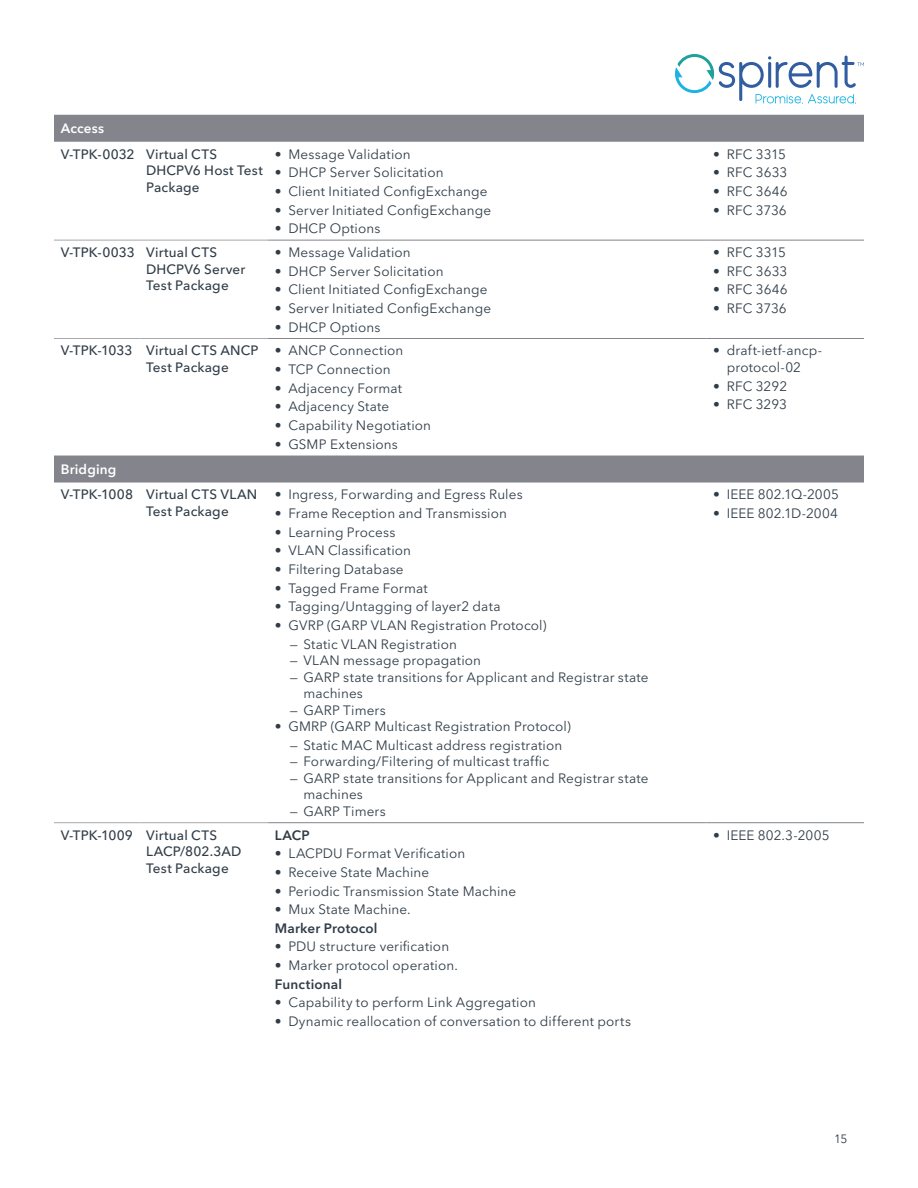
<style>
.page{position:relative;width:918px;height:1188px;background:#fff}
.page>*{position:absolute;margin:0;border:0;box-sizing:border-box;transform-origin:0 0}
.t1{font:13.5px/16.5px "Avenir Next LT Pro";letter-spacing:.01em;color:#303d48}
.t2{font:500 13.5px/16.5px "Avenir Next LT Pro";letter-spacing:.015em;color:#303d48}
.t3{font:600 13.5px "Avenir Next LT Pro";letter-spacing:.015em;color:#303d48}
.t4{font:600 13.5px "Avenir Next LT Pro";letter-spacing:.015em;color:#fff}
.t5{font:12px "Avenir Next LT Pro";color:#303d48}
</style>
<div class="page">
<svg style="left:675px;top:54px;width:189px;height:50px"></svg>
<svg style="left:54px;top:115px;width:810px;height:368px"></svg>
<hr style="left:54px;top:240px;width:85px;height:1px;background:#a8a7ab">
<hr style="left:139px;top:240px;width:129px;height:1px;background:#a8a7ab">
<hr style="left:54px;top:338px;width:85px;height:1px;background:#a8a7ab">
<hr style="left:139px;top:338px;width:129px;height:1px;background:#a8a7ab">
<hr style="left:268px;top:240px;width:439px;height:1px;background:#83848c">
<hr style="left:706px;top:240px;width:158px;height:1px;background:#83848c">
<hr style="left:268px;top:338px;width:439px;height:1px;background:#83848c">
<hr style="left:706px;top:338px;width:158px;height:1px;background:#83848c">
<hr style="left:54px;top:822px;width:85px;height:1px;background:#a8a7ab">
<hr style="left:139px;top:822px;width:129px;height:1px;background:#a8a7ab">
<hr style="left:268px;top:822px;width:439px;height:1px;background:#83848c">
<hr style="left:706px;top:822px;width:158px;height:1px;background:#83848c">
<p class="t4" style="left:61px;top:120px;width:45px">Access</p>
<p class="t2" style="left:146px;top:146px;width:118px;text-indent:-85px">V-TPK-0032 Virtual CTS<br>DHCPV6 Host Test<br>Package</p>
<p class="t1" style="left:275px;top:146px;width:137px">• Message Validation</p>
<p class="t1" style="left:275px;top:164px;width:170px">• DHCP Server Solicitation</p>
<p class="t1" style="left:275px;top:183px;width:214px">• Client Initiated ConfigExchange</p>
<p class="t1" style="left:275px;top:202px;width:218px">• Server Initiated ConfigExchange</p>
<p class="t1" style="left:275px;top:220px;width:107px">• DHCP Options</p>
<p class="t2" style="left:146px;top:244px;width:101px;text-indent:-85px">V-TPK-0033 Virtual CTS<br>DHCPV6 Server<br>Test Package</p>
<p class="t1" style="left:275px;top:244px;width:137px">• Message Validation</p>
<p class="t1" style="left:275px;top:263px;width:170px">• DHCP Server Solicitation</p>
<p class="t1" style="left:275px;top:281px;width:214px">• Client Initiated ConfigExchange</p>
<p class="t1" style="left:275px;top:300px;width:218px">• Server Initiated ConfigExchange</p>
<p class="t1" style="left:275px;top:319px;width:107px">• DHCP Options</p>
<p class="t2" style="left:146px;top:342px;width:114px;text-indent:-85px">V-TPK-1033 Virtual CTS ANCP<br>Test Package</p>
<p class="t1" style="left:275px;top:342px;width:130px">• ANCP Connection</p>
<p class="t1" style="left:275px;top:361px;width:117px">• TCP Connection</p>
<p class="t1" style="left:275px;top:380px;width:129px">• Adjacency Format</p>
<p class="t1" style="left:275px;top:398px;width:116px">• Adjacency State</p>
<p class="t1" style="left:275px;top:417px;width:158px">• Capability Negotiation</p>
<p class="t1" style="left:275px;top:436px;width:125px">• GSMP Extensions</p>
<p class="t4" style="left:61px;top:461px;width:57px">Bridging</p>
<p class="t2" style="left:146px;top:486px;width:113px;text-indent:-85px">V-TPK-1008 Virtual CTS VLAN<br>Test Package</p>
<p class="t1" style="left:275px;top:486px;width:249px">• Ingress, Forwarding and Egress Rules</p>
<p class="t1" style="left:275px;top:505px;width:234px">• Frame Reception and Transmission</p>
<p class="t1" style="left:275px;top:524px;width:122px">• Learning Process</p>
<p class="t1" style="left:275px;top:542px;width:138px">• VLAN Classification</p>
<p class="t1" style="left:275px;top:561px;width:130px">• Filtering Database</p>
<p class="t1" style="left:275px;top:580px;width:154px">• Tagged Frame Format</p>
<p class="t1" style="left:275px;top:598px;width:227px">• Tagging/Untagging of layer2 data</p>
<p class="t1" style="left:275px;top:617px;width:273px">• GVRP (GARP VLAN Registration Protocol)</p>
<p class="t1" style="left:290px;top:636px;width:169px">— Static VLAN Registration</p>
<p class="t1" style="left:290px;top:652px;width:193px">— VLAN message propagation</p>
<p class="t1" style="left:303px;top:669px;width:347px;text-indent:-14px">— GARP state transitions for Applicant and Registrar state machines</p>
<p class="t1" style="left:290px;top:702px;width:98px">— GARP Timers</p>
<p class="t1" style="left:275px;top:718px;width:297px">• GMRP (GARP Multicast Registration Protocol)</p>
<p class="t1" style="left:290px;top:737px;width:274px">— Static MAC Multicast address registration</p>
<p class="t1" style="left:290px;top:753px;width:261px">— Forwarding/Filtering of multicast traffic</p>
<p class="t1" style="left:303px;top:770px;width:347px;text-indent:-14px">— GARP state transitions for Applicant and Registrar state machines</p>
<p class="t1" style="left:290px;top:803px;width:98px">— GARP Timers</p>
<p class="t2" style="left:146px;top:827px;width:97px;text-indent:-85px">V-TPK-1009 Virtual CTS<br>LACP/802.3AD<br>Test Package</p>
<p class="t3" style="left:275px;top:827px;width:36px">LACP</p>
<p class="t1" style="left:275px;top:845px;width:192px">• LACPDU Format Verification</p>
<p class="t1" style="left:275px;top:864px;width:156px">• Receive State Machine</p>
<p class="t1" style="left:275px;top:883px;width:243px">• Periodic Transmission State Machine</p>
<p class="t1" style="left:275px;top:901px;width:137px">• Mux State Machine.</p>
<p class="t3" style="left:275px;top:920px;width:104px">Marker Protocol</p>
<p class="t1" style="left:275px;top:939px;width:176px">• PDU structure verification</p>
<p class="t1" style="left:275px;top:957px;width:185px">• Marker protocol operation.</p>
<p class="t3" style="left:275px;top:976px;width:69px">Functional</p>
<p class="t1" style="left:275px;top:995px;width:263px">• Capability to perform Link Aggregation</p>
<p class="t1" style="left:275px;top:1013px;width:358px">• Dynamic reallocation of conversation to different ports</p>
<p class="t1" style="left:713px;top:146px;width:74px">• RFC 3315</p>
<p class="t1" style="left:713px;top:164px;width:76px">• RFC 3633</p>
<p class="t1" style="left:713px;top:183px;width:76px">• RFC 3646</p>
<p class="t1" style="left:713px;top:202px;width:75px">• RFC 3736</p>
<p class="t1" style="left:713px;top:244px;width:74px">• RFC 3315</p>
<p class="t1" style="left:713px;top:263px;width:76px">• RFC 3633</p>
<p class="t1" style="left:713px;top:281px;width:76px">• RFC 3646</p>
<p class="t1" style="left:713px;top:300px;width:75px">• RFC 3736</p>
<p class="t1" style="left:713px;top:342px;width:110px;text-align:center">• draft-ietf-ancp&shy;protocol-02</p>
<p class="t1" style="left:713px;top:378px;width:75px">• RFC 3292</p>
<p class="t1" style="left:713px;top:396px;width:75px">• RFC 3293</p>
<p class="t1" style="left:713px;top:486px;width:127px">• IEEE 802.1Q-2005</p>
<p class="t1" style="left:713px;top:505px;width:126px">• IEEE 802.1D-2004</p>
<p class="t1" style="left:713px;top:827px;width:118px">• IEEE 802.3-2005</p>
<p class="t5" style="left:834px;top:1132px;width:15px">15</p>
</div>
